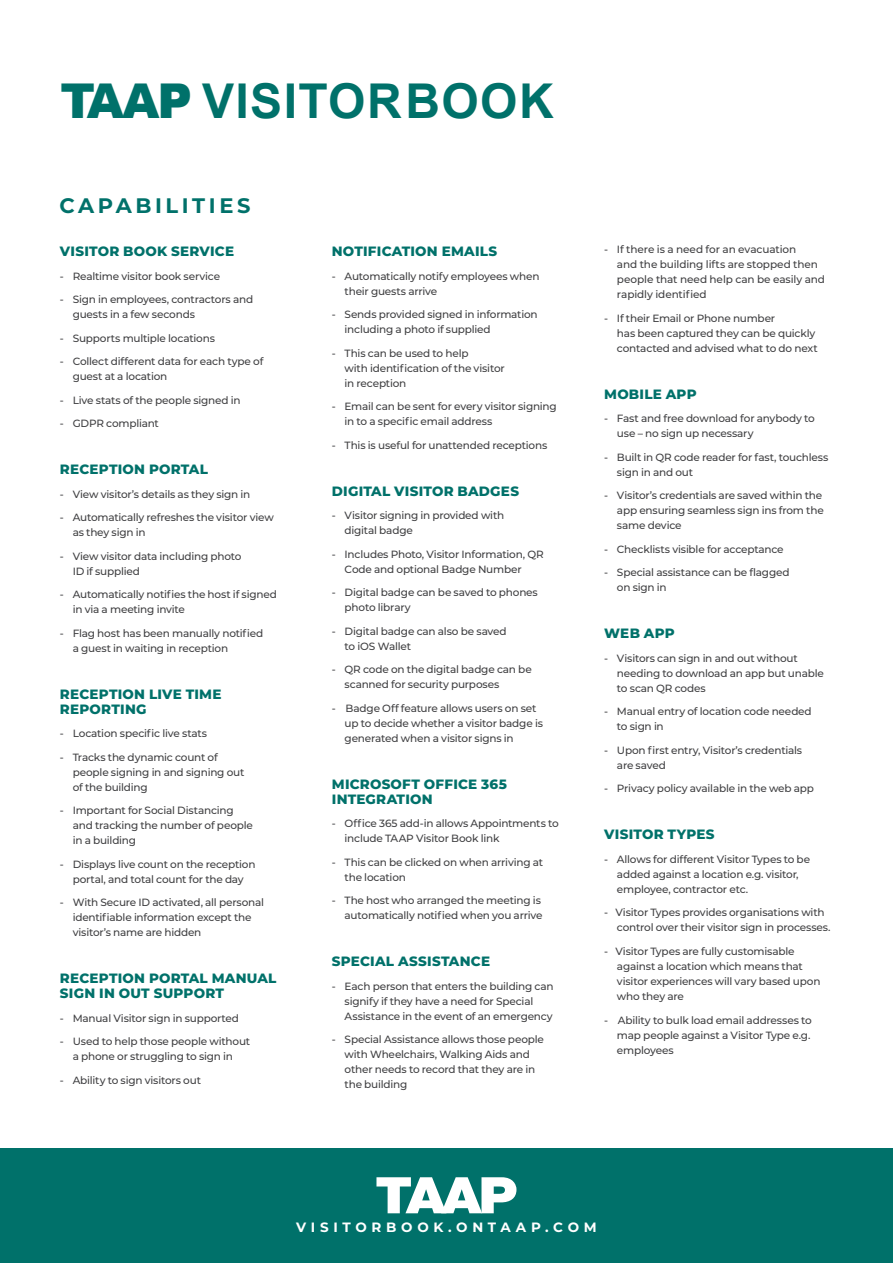
<style>
.page{position:relative;width:893px;height:1263px;background:#fff}
.page>*{position:absolute;margin:0;border:0;box-sizing:border-box;transform-origin:0 0}
.t1{font:700 48px "Arial";letter-spacing:.03em;color:#00716a}
.t2{font:700 21px "Montserrat";letter-spacing:.17em;color:#00716a}
.t3{font:800 13.5px/15px "Montserrat";letter-spacing:.015em;color:#00716a}
.t4{font:700 13.5px "Montserrat";letter-spacing:.35em;color:#fff}
.t5{font:500 10.5px/15px "Montserrat";letter-spacing:-.02em;color:#404042}
.s1{font-weight:900}
</style>
<div class="page">
<div style="left:0;top:1149px;width:893px;height:114px;background:#00716a"></div>
<svg style="left:376px;top:1177px;width:140px;height:36px"></svg>
<h1 class="t1" style="left:60px;top:68px;width:495px"><span class="s1">TAAP</span> VISITOR BOOK</h1>
<h2 class="t2" style="left:60px;top:190px;width:192px">CAPABILITIES</h2>
<p class="t3" style="left:60px;top:243px;width:176px">VISITOR BOOK SERVICE</p>
<p class="t5" style="left:60px;top:268px;width:162px">- Realtime visitor book service</p>
<p class="t5" style="left:73px;top:292px;width:182px;text-indent:-13px">- Sign in employees, contractors and guests in a few seconds</p>
<p class="t5" style="left:60px;top:330px;width:157px">- Supports multiple locations</p>
<p class="t5" style="left:73px;top:354px;width:192px;text-indent:-13px">- Collect different data for each type of guest at a location</p>
<p class="t5" style="left:60px;top:392px;width:182px">- Live stats of the people signed in</p>
<p class="t5" style="left:60px;top:416px;width:101px">- GDPR compliant</p>
<p class="t3" style="left:60px;top:461px;width:149px">RECEPTION PORTAL</p>
<p class="t5" style="left:60px;top:486px;width:192px">- View visitor’s details as they sign in</p>
<p class="t5" style="left:73px;top:510px;width:203px;text-indent:-13px">- Automatically refreshes the visitor view as they sign in</p>
<p class="t5" style="left:73px;top:548px;width:170px;text-indent:-13px">- View visitor data including photo<br>ID if supplied</p>
<p class="t5" style="left:73px;top:587px;width:206px;text-indent:-13px">- Automatically notifies the host if signed in via a meeting invite</p>
<p class="t5" style="left:73px;top:625px;width:192px;text-indent:-13px">- Flag host has been manually notified a guest in waiting in reception</p>
<p class="t3" style="left:60px;top:686px;width:163px">RECEPTION LIVE TIME<br>REPORTING</p>
<p class="t5" style="left:60px;top:726px;width:149px">- Location specific live stats</p>
<p class="t5" style="left:73px;top:749px;width:173px;text-indent:-13px">- Tracks the dynamic count of people signing in and signing out of the building</p>
<p class="t5" style="left:73px;top:803px;width:182px;text-indent:-13px">- Important for Social Distancing and tracking the number of people in a building</p>
<p class="t5" style="left:60px;top:856px;width:197px;text-align:center">- Displays live count on the reception portal, and total count for the day</p>
<p class="t5" style="left:73px;top:895px;width:193px;text-indent:-13px">- With Secure ID activated, all personal identifiable information except the visitor’s name are hidden</p>
<p class="t3" style="left:60px;top:970px;width:218px">RECEPTION PORTAL MANUAL<br>SIGN IN OUT SUPPORT</p>
<p class="t5" style="left:60px;top:1010px;width:181px">- Manual Visitor sign in supported</p>
<p class="t5" style="left:60px;top:1034px;width:192px;text-align:center">- Used to help those people without a phone or struggling to sign in</p>
<p class="t5" style="left:60px;top:1072px;width:143px">- Ability to sign visitors out</p>
<p class="t3" style="left:332px;top:243px;width:167px">NOTIFICATION EMAILS</p>
<p class="t5" style="left:345px;top:268px;width:196px;text-indent:-13px">- Automatically notify employees when their guests arrive</p>
<p class="t5" style="left:345px;top:307px;width:195px;text-indent:-13px">- Sends provided signed in information including a photo if supplied</p>
<p class="t5" style="left:345px;top:345px;width:162px;text-indent:-13px">- This can be used to help<br>with identification of the visitor in reception</p>
<p class="t5" style="left:345px;top:399px;width:214px;text-indent:-13px">- Email can be sent for every visitor signing in to a specific email address</p>
<p class="t5" style="left:332px;top:437px;width:217px">- This is useful for unattended receptions</p>
<p class="t3" style="left:332px;top:483px;width:189px">DIGITAL VISITOR BADGES</p>
<p class="t5" style="left:345px;top:508px;width:161px;text-indent:-13px">- Visitor signing in provided with digital badge</p>
<p class="t5" style="left:345px;top:546px;width:200px;text-indent:-13px">- Includes Photo, Visitor Information, QR<br>Code and optional Badge Number</p>
<p class="t5" style="left:345px;top:585px;width:195px;text-indent:-13px">- Digital badge can be saved to phones photo library</p>
<p class="t5" style="left:345px;top:623px;width:164px;text-indent:-13px">- Digital badge can also be saved to iOS Wallet</p>
<p class="t5" style="left:345px;top:662px;width:189px;text-indent:-13px">- QR code on the digital badge can be scanned for security purposes</p>
<p class="t5" style="left:345px;top:700px;width:200px;text-indent:-13px">- Badge Off feature allows users on set up to decide whether a visitor badge is generated when a visitor signs in</p>
<p class="t3" style="left:332px;top:776px;width:177px">MICROSOFT OFFICE 365<br>INTEGRATION</p>
<p class="t5" style="left:345px;top:816px;width:216px;text-indent:-13px">- Office 365 add-in allows Appointments to include TAAP Visitor Book link</p>
<p class="t5" style="left:345px;top:854px;width:200px;text-indent:-13px">- This can be clicked on when arriving at the location</p>
<p class="t5" style="left:332px;top:893px;width:212px;text-align:right">- The host who arranged the meeting is automatically notified when you arrive</p>
<p class="t3" style="left:332px;top:953px;width:160px">SPECIAL ASSISTANCE</p>
<p class="t5" style="left:345px;top:978px;width:211px;text-indent:-13px">- Each person that enters the building can signify if they have a need for Special<br>Assistance in the event of an emergency</p>
<p class="t5" style="left:345px;top:1032px;width:201px;text-indent:-13px">- Special Assistance allows those people with Wheelchairs, Walking Aids and other needs to record that they are in the building</p>
<p class="t5" style="left:617px;top:242px;width:210px;text-indent:-13px">- If there is a need for an evacuation<br>and the building lifts are stopped then people that need help can be easily and rapidly identified</p>
<p class="t5" style="left:617px;top:310px;width:202px;text-indent:-13px">- If their Email or Phone number<br>has been captured they can be quickly contacted and advised what to do next</p>
<p class="t3" style="left:604px;top:386px;width:94px">MOBILE APP</p>
<p class="t5" style="left:617px;top:411px;width:199px;text-indent:-13px">- Fast and free download for anybody to use – no sign up necessary</p>
<p class="t5" style="left:617px;top:449px;width:213px;text-indent:-13px">- Built in QR code reader for fast, touchless sign in and out</p>
<p class="t5" style="left:617px;top:488px;width:208px;text-indent:-13px">- Visitor’s credentials are saved within the app ensuring seamless sign ins from the same device</p>
<p class="t5" style="left:604px;top:541px;width:181px">- Checklists visible for acceptance</p>
<p class="t5" style="left:617px;top:565px;width:174px;text-indent:-13px">- Special assistance can be flagged on sign in</p>
<p class="t3" style="left:604px;top:625px;width:72px">WEB APP</p>
<p class="t5" style="left:617px;top:650px;width:208px;text-indent:-13px">- Visitors can sign in and out without needing to download an app but unable to scan QR codes</p>
<p class="t5" style="left:617px;top:704px;width:196px;text-indent:-13px">- Manual entry of location code needed to sign in</p>
<p class="t5" style="left:617px;top:742px;width:187px;text-indent:-13px">- Upon first entry, Visitor’s credentials are saved</p>
<p class="t5" style="left:604px;top:781px;width:211px">- Privacy policy available in the web app</p>
<p class="t3" style="left:604px;top:826px;width:112px">VISITOR TYPES</p>
<p class="t5" style="left:617px;top:851px;width:195px;text-indent:-13px">- Allows for different Visitor Types to be added against a location e.g. visitor, employee, contractor etc.</p>
<p class="t5" style="left:617px;top:905px;width:215px;text-indent:-13px">- Visitor Types provides organisations with control over their visitor sign in processes.</p>
<p class="t5" style="left:617px;top:943px;width:205px;text-indent:-13px">- Visitor Types are fully customisable against a location which means that visitor experiences will vary based upon who they are</p>
<p class="t5" style="left:617px;top:1012px;width:196px;text-indent:-13px">- Ability to bulk load email addresses to map people against a Visitor Type e.g. employees</p>
<p class="t4" style="left:296px;top:1217px;width:302px">VISITORBOOK.ONTAAP.COM</p>
</div>
